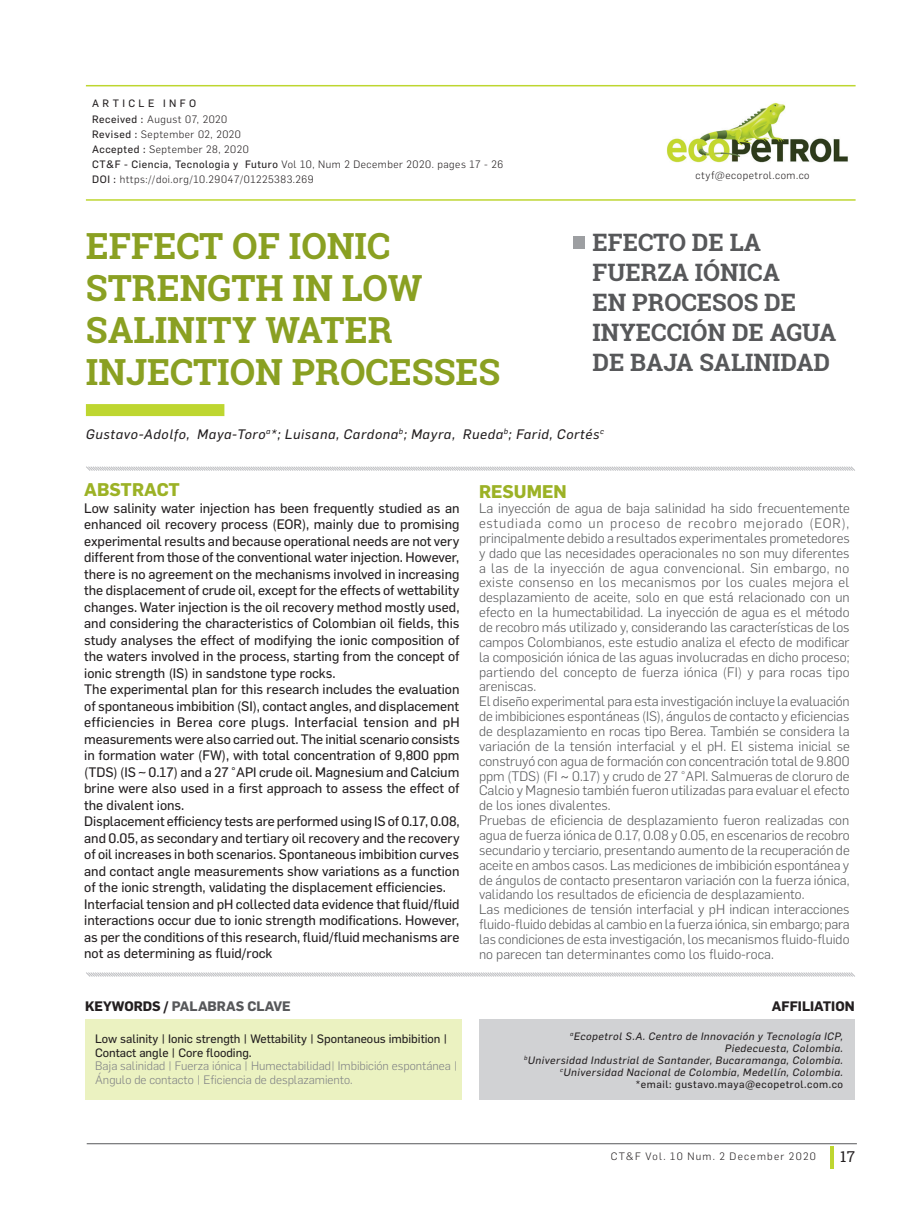
<style>
.page{position:relative;width:919px;height:1208px;background:#fff}
.page>*{position:absolute;margin:0;border:0;box-sizing:border-box;transform-origin:0 0}
.t1{font:700 36px/42px "Roboto Slab";color:#8aa022}
.t2{font:700 24px/30px "Roboto Slab";color:#57585a}
.t3{font:700 18px "Flama";color:#9cb226}
.t4{font:15px "Roboto Slab";color:#231f20}
.t5{font:300 13.5px/14.9px "Flama";color:#57585a}
.t6{font:13.5px/16.5px "Flama Basic";color:#231f20}
.t7{font:italic 13.5px "Flama Basic";letter-spacing:.05em;color:#231f20}
.t8{font:700 13.5px "Flama";color:#57585a}
.t9{font:700 13.5px "Flama";color:#231f20}
.t10{font:300 12px/13.5px "Flama";color:#808285}
.t11{font:12px/13.5px "Flama Basic";color:#231f20}
.t12{font:italic 10.5px/12px "Flama Basic";letter-spacing:.05em;color:#231f20;text-align:right}
.t13{font:300 10.5px/15px "Flama";letter-spacing:.05em;color:#231f20}
.t14{font:300 10.5px "Flama";letter-spacing:.12em;color:#231f20}
.t15{font:10.5px "Flama Basic";letter-spacing:.325em;color:#231f20}
.s1{font-family:"Flama Basic";font-weight:400}
.s2{color:#231f20}
.s3{font-family:"Leelawadee";font-weight:400}
.s4{font-style:normal}
</style>
<div class="page">
<svg style="left:830px;top:1146px;width:3px;height:22px"></svg>
<hr style="left:87px;top:1143px;width:769px;height:1px;background:#57585a">
<hr style="left:86px;top:85px;width:769px;height:1px;background:#bed630">
<hr style="left:86px;top:199px;width:769px;height:2px;background:#bed630">
<img style="left:667px;top:103px;width:181px;height:60px">
<div style="left:85px;top:1019px;width:376px;height:80px;background:#ebf2c1"></div>
<div style="left:479px;top:1019px;width:375px;height:80px;background:#d1d2d4"></div>
<div style="left:86px;top:404px;width:138px;height:12px;background:#bed630"></div>
<svg style="left:86px;top:466px;width:769px;height:5px"></svg>
<svg style="left:86px;top:972px;width:769px;height:5px"></svg>
<div style="left:573px;top:237px;width:11px;height:12px;background:#9d9fa2"></div>
<p class="t15" style="left:92px;top:96px;width:106px">ARTICLE INFO</p>
<p class="t13" style="left:92px;top:111px;width:412px"><span class="s1">Received :</span> August 07, 2020<br><span class="s1">Revised :</span> September 02, 2020<br><span class="s1">Accepted :</span> September 28, 2020<br><span class="s1">CT&amp;F - Ciencia, Tecnologia y Futuro</span> Vol 10, Num 2 December 2020. pages 17 - 26<br><span class="s1">DOI :</span> https://doi.org/10.29047/01225383.269</p>
<h1 class="t1" style="left:86px;top:225px;width:416px">EFFECT OF IONIC<br>STRENGTH IN LOW<br>SALINITY WATER<br>INJECTION PROCESSES</h1>
<p class="t13" style="left:695px;top:167px;width:115px">ctyf@ecopetrol.com.co</p>
<h2 class="t2" style="left:592px;top:227px;width:245px">EFECTO DE LA<br>FUERZA IÓNICA<br>EN PROCESOS DE<br>INYECCIÓN DE AGUA<br>DE BAJA SALINIDAD</h2>
<p class="t7" style="left:86px;top:424px;width:519px">Gustavo-Adolfo, Maya-Toro<sup>a</sup>*; Luisana, Cardona<sup>b</sup>; Mayra, Rueda<sup>b</sup>; Farid, Cortés<sup>c</sup></p>
<h3 class="t3" style="left:84px;top:477px;width:97px">ABSTRACT</h3>
<p class="t6" style="left:84px;top:499px;width:377px">Low salinity water injection has been frequently studied as an enhanced oil recovery process (EOR), mainly due to promising experimental results and because operational needs are not very different from those of the conventional water injection. However, there is no agreement on the mechanisms involved in increasing the displacement of crude oil, except for the effects of wettability changes. Water injection is the oil recovery method mostly used, and considering the characteristics of Colombian oil fields, this study analyses the effect of modifying the ionic composition of the waters involved in the process, starting from the concept of ionic strength (IS) in sandstone type rocks.<br>The experimental plan for this research includes the evaluation of spontaneous imbibition (SI), contact angles, and displacement efficiencies in Berea core plugs. Interfacial tension and pH measurements were also carried out. The initial scenario consists in formation water (FW), with total concentration of 9,800 ppm (TDS) (IS ~ 0.17) and a 27 °API crude oil. Magnesium and Calcium brine were also used in a first approach to assess the effect of the divalent ions.<br>Displacement efficiency tests are performed using IS of 0.17, 0.08, and 0.05, as secondary and tertiary oil recovery and the recovery of oil increases in both scenarios. Spontaneous imbibition curves and contact angle measurements show variations as a function of the ionic strength, validating the displacement efficiencies.<br>Interfacial tension and pH collected data evidence that fluid/fluid interactions occur due to ionic strength modifications. However, as per the conditions of this research, fluid/fluid mechanisms are not as determining as fluid/rock</p>
<p class="t8" style="left:85px;top:996px;width:207px"><span class="s2">KEYWORDS /</span> PALABRAS CLAVE</p>
<p class="t9" style="left:772px;top:996px;width:84px">AFFILIATION</p>
<h3 class="t3" style="left:479px;top:479px;width:89px">RESUMEN</h3>
<p class="t5" style="left:479px;top:500px;width:372px">La inyección de agua de baja salinidad ha sido frecuentemente estudiada como un proceso de recobro mejorado (EOR), principalmente debido a resultados experimentales prometedores y dado que las necesidades operacionales no son muy diferentes a las de la inyección de agua convencional. Sin embargo, no existe consenso en los mecanismos por los cuales mejora el desplazamiento de aceite, solo en que está relacionado con un efecto en la humectabilidad. La inyección de agua es el método de recobro más utilizado y, considerando las características de los campos Colombianos, este estudio analiza el efecto de modificar la composición iónica de las aguas involucradas en dicho proceso; partiendo del concepto de fuerza iónica (FI) y para rocas tipo areniscas.<br>El diseño experimental para esta investigación incluye la evaluación de imbibiciones espontáneas (IS), ángulos de contacto y eficiencias de desplazamiento en rocas tipo Berea. También se considera la variación de la tensión interfacial y el pH. El sistema inicial se construyó con agua de formación con concentración total de 9.800 ppm (TDS) (FI <span class="s3">~</span> 0.17) y crudo de 27 °API. Salmueras de cloruro de Calcio y Magnesio también fueron utilizadas para evaluar el efecto de los iones divalentes.<br>Pruebas de eficiencia de desplazamiento fueron realizadas con agua de fuerza iónica de 0.17, 0.08 y 0.05, en escenarios de recobro secundario y terciario, presentando aumento de la recuperación de aceite en ambos casos. Las mediciones de imbibición espontánea y de ángulos de contacto presentaron variación con la fuerza iónica, validando los resultados de eficiencia de desplazamiento.<br>Las mediciones de tensión interfacial y pH indican interacciones fluido-fluido debidas al cambio en la fuerza iónica, sin embargo; para las condiciones de esta investigación, los mecanismos fluido-fluido no parecen tan determinantes como los fluido-roca.</p>
<p class="t11" style="left:95px;top:1031px;width:353px">Low salinity | Ionic strength | Wettability | Spontaneous imbibition |<br>Contact angle | Core flooding.</p>
<p class="t10" style="left:95px;top:1058px;width:364px">Baja salinidad | Fuerza iónica | Humectabilidad| Imbibición espontánea |<br>Ángulo de contacto | Eficiencia de desplazamiento.</p>
<p class="t12" style="left:524px;top:1029px;width:320px"><sup>a</sup>Ecopetrol S.A. Centro de Innovación y Tecnología ICP, Piedecuesta, Colombia.<br><sup>b</sup>Universidad Industrial de Santander, Bucaramanga, Colombia. <sup>c</sup>Universidad Nacional de Colombia, Medellín, Colombia. <span class="s4">*email: gustavo.maya@ecopetrol.com.co</span></p>
<p class="t14" style="left:610px;top:1149px;width:207px">CT&amp;F Vol. 10 Num. 2 December 2020</p>
<p class="t4" style="left:840px;top:1146px;width:16px">17</p>
</div>
